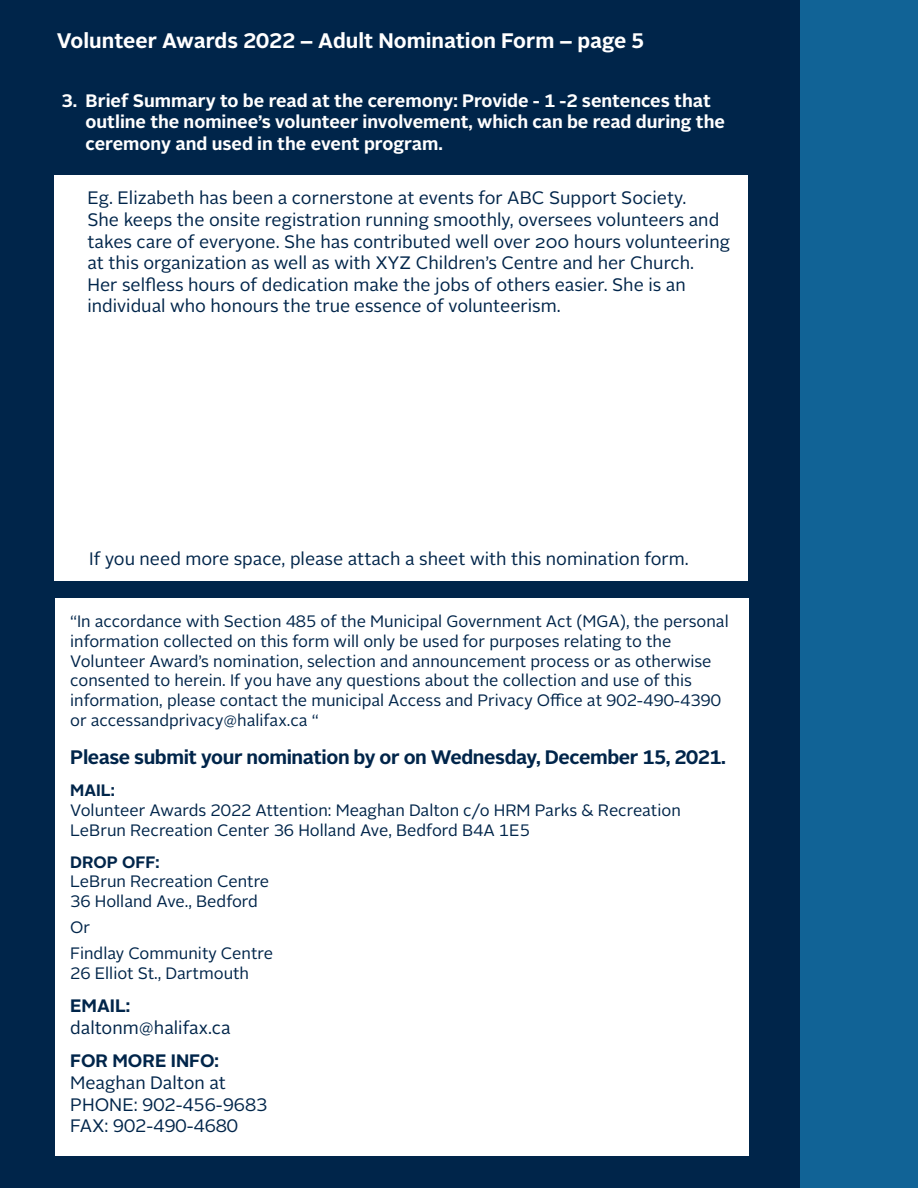
<style>
.page{position:relative;width:918px;height:1188px;background:#fff}
.page>*{position:absolute;margin:0;border:0;box-sizing:border-box;transform-origin:0 0}
.t1{font:700 21px "Alright Sans";color:#fff}
.t2{font:700 19.5px "Alright Sans";letter-spacing:-.02em;color:#00254a}
.t3{font:18px/21.6px "Alright Sans";color:#00254a}
.t4{font:700 18px/21.6px "Alright Sans";color:#fff}
.t5{font:700 18px "Alright Sans";color:#00254a}
.t6{font:16.5px/19.8px "Alright Sans";color:#00254a}
.t7{font:700 16.5px "Alright Sans";color:#00254a}
</style>
<div class="page">
<div style="left:0;top:0;width:835px;height:1188px;background:#00254a"></div>
<div style="left:800px;top:0;width:118px;height:1188px;background:#116396"></div>
<div style="left:54px;top:175px;width:694px;height:405px;background:#fff"></div>
<div style="left:55px;top:598px;width:694px;height:558px;background:#fff"></div>
<p class="t1" style="left:57px;top:26px;width:589px">Volunteer Awards 2022 – Adult Nomination Form – page 5</p>
<p class="t4" style="left:86px;top:90px;width:641px;text-indent:-24px">3. Brief Summary to be read at the ceremony: Provide - 1 -2 sentences that outline the nominee’s volunteer involvement, which can be read during the ceremony and used in the event program.</p>
<p class="t3" style="left:87px;top:188px;width:644px">Eg. Elizabeth has been a cornerstone at events for ABC Support Society.<br>She keeps the onsite registration running smoothly, oversees volunteers and takes care of everyone. She has contributed well over 200 hours volunteering at this organization as well as with XYZ Children’s Centre and her Church.<br>Her selfless hours of dedication make the jobs of others easier. She is an individual who honours the true essence of volunteerism.</p>
<p class="t3" style="left:89px;top:548px;width:601px">If you need more space, please attach a sheet with this nomination form.</p>
<p class="t6" style="left:70px;top:612px;width:660px">“In accordance with Section 485 of the Municipal Government Act (MGA), the personal information collected on this form will only be used for purposes relating to the Volunteer Award’s nomination, selection and announcement process or as otherwise consented to herein. If you have any questions about the collection and use of this information, please contact the municipal Access and Privacy Office at 902-490-4390 or accessandprivacy@halifax.ca “</p>
<p class="t2" style="left:70px;top:744px;width:657px">Please submit your nomination by or on Wednesday, December 15, 2021.</p>
<p class="t7" style="left:70px;top:779px;width:46px">MAIL:</p>
<p class="t6" style="left:70px;top:801px;width:612px">Volunteer Awards 2022 Attention: Meaghan Dalton c/o HRM Parks &amp; Recreation<br>LeBrun Recreation Center 36 Holland Ave, Bedford B4A 1E5</p>
<p class="t7" style="left:70px;top:850px;width:91px">DROP OFF:</p>
<p class="t6" style="left:70px;top:872px;width:201px">LeBrun Recreation Centre<br>36 Holland Ave., Bedford</p>
<p class="t6" style="left:70px;top:915px;width:204px;line-height:25.8px">Or<br>Findlay Community Centre</p>
<p class="t6" style="left:70px;top:963px;width:181px">26 Elliot St., Dartmouth</p>
<p class="t5" style="left:70px;top:993px;width:62px">EMAIL:</p>
<p class="t3" style="left:70px;top:1017px;width:162px">daltonm@halifax.ca</p>
<p class="t5" style="left:70px;top:1048px;width:150px">FOR MORE INFO:</p>
<p class="t3" style="left:70px;top:1072px;width:199px">Meaghan Dalton at<br>PHONE: 902-456-9683<br>FAX: 902-490-4680</p>
</div>
